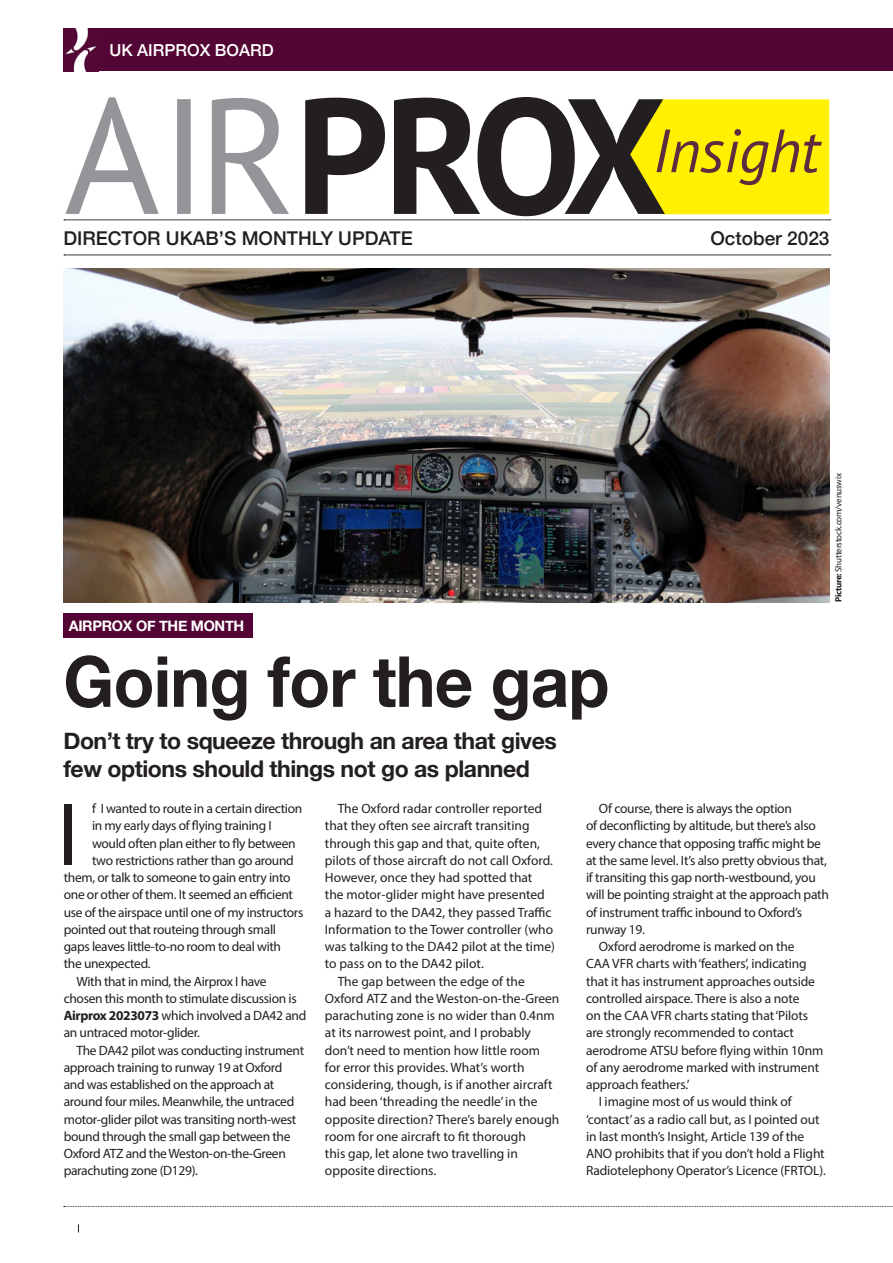
<style>
.page{position:relative;width:893px;height:1263px;background:#fff}
.page>*{position:absolute;margin:0;border:0;box-sizing:border-box;transform-origin:0 0}
.t1{font:90.3px "Myriad Pro";color:#231f20}
.t2{font:700 70.5px "Helvetica Neue";letter-spacing:-.01em;color:#231f20;scale:.95 1}
.t3{font:700 23.1px/27.6px "Helvetica Neue";letter-spacing:-.02em;color:#231f20}
.t4{font:500 19.05px "Helvetica Neue";color:#231f20}
.t5{font:500 16.5px "Helvetica Neue";color:#fff}
.t6{font:700 14.4px "Helvetica Neue";letter-spacing:-.02em;color:#fff}
.t7{font:13.5px/17.2px "Myriad Pro";letter-spacing:-.01em;color:#231f20}
.t8{font:9px "Myriad Pro";letter-spacing:-.025em;color:#231f20}
.s1{font-weight:700}
</style>
<div class="page">
<img style="left:64px;top:269px;width:765px;height:333px">
<svg style="left:64px;top:1206px;width:829px;height:1px"></svg>
<div style="left:97px;top:28px;width:796px;height:43px;background:#530635"></div>
<svg style="left:64px;top:255px;width:767px;height:1px"></svg>
<svg style="left:64px;top:97px;width:767px;height:124px"></svg>
<img style="left:64px;top:28px;width:33px;height:43px">
<div style="left:63px;top:613px;width:190px;height:25px;background:#530635"></div>
<p class="t5" style="left:109px;top:37px;width:166px">UK AIRPROX BOARD</p>
<p class="t4" style="left:63px;top:223px;width:351px">DIRECTOR UKAB’S MONTHLY UPDATE</p>
<p class="t4" style="left:710px;top:223px;width:121px">October 2023</p>
<p class="t6" style="left:69px;top:615px;width:177px">AIRPROX OF THE MONTH</p>
<p class="t8" style="left:833px;top:602px;width:131px;rotate:-90deg"><span class="s1">Picture:</span> Shutterstock.com/venuswix</p>
<p class="t2" style="left:63px;top:626px;width:576px">Going for the gap</p>
<p class="t3" style="left:63px;top:728px;width:495px">Don’t try to squeeze through an area that gives few options should things not go as planned</p>
<p class="t1" style="left:57px;top:779px;width:23px">I</p>
<p class="t7" style="left:92px;top:800px;width:212px">f I wanted to route in a certain direction</p>
<p class="t7" style="left:325px;top:800px;width:232px;text-indent:13px">The Oxford radar controller reported that they often see aircraft transiting through this gap and that, quite often, pilots of those aircraft do not call Oxford.<br>However, once they had spotted that<br>the motor-glider might have presented<br>a hazard to the DA42, they passed Traffic Information to the Tower controller (who was talking to the DA42 pilot at the time) to pass on to the DA42 pilot.</p>
<p class="t7" style="left:325px;top:972px;width:236px;text-indent:13px">The gap between the edge of the Oxford ATZ and the Weston-on-the-Green parachuting zone is no wider than 0.4nm at its narrowest point, and I probably don’t need to mention how little room<br>for error this provides. What’s worth considering, though, is if another aircraft had been ‘threading the needle’ in the opposite direction? There’s barely enough room for one aircraft to fit thorough<br>this gap, let alone two travelling in opposite directions.</p>
<p class="t7" style="left:586px;top:800px;width:244px;text-indent:13px">Of course, there is always the option<br>of deconflicting by altitude, but there’s also every chance that opposing traffic might be at the same level. It’s also pretty obvious that, if transiting this gap north-westbound, you will be pointing straight at the approach path of instrument traffic inbound to Oxford’s runway 19.</p>
<p class="t7" style="left:586px;top:938px;width:239px;text-indent:13px">Oxford aerodrome is marked on the<br>CAA VFR charts with ‘feathers’, indicating that it has instrument approaches outside controlled airspace. There is also a note<br>on the CAA VFR charts stating that ‘Pilots are strongly recommended to contact aerodrome ATSU before flying within 10nm of any aerodrome marked with instrument approach feathers.’</p>
<p class="t7" style="left:586px;top:1093px;width:241px;text-indent:13px">I imagine most of us would think of ‘contact’ as a radio call but, as I pointed out in last month’s Insight, Article 139 of the ANO prohibits that if you don’t hold a Flight Radiotelephony Operator’s Licence (FRTOL).</p>
<p class="t7" style="left:92px;top:817px;width:181px">in my early days of flying training I</p>
<p class="t7" style="left:92px;top:834px;width:205px">would often plan either to fly between</p>
<p class="t7" style="left:92px;top:851px;width:203px">two restrictions rather than go around</p>
<p class="t7" style="left:64px;top:869px;width:228px">them, or talk to someone to gain entry into</p>
<p class="t7" style="left:64px;top:886px;width:231px">one or other of them. It seemed an efficient</p>
<p class="t7" style="left:64px;top:903px;width:241px">use of the airspace until one of my instructors</p>
<p class="t7" style="left:64px;top:920px;width:214px">pointed out that routeing through small</p>
<p class="t7" style="left:64px;top:938px;width:219px">gaps leaves little-to-no room to deal with</p>
<p class="t7" style="left:64px;top:955px;width:88px">the unexpected.</p>
<p class="t7" style="left:64px;top:972px;width:244px;text-indent:13px">With that in mind, the Airprox I have chosen this month to stimulate discussion is <span class="s1">Airprox 2023073</span> which involved a DA42 and an untraced motor-glider.</p>
<p class="t7" style="left:64px;top:1041px;width:242px;text-indent:13px">The DA42 pilot was conducting instrument approach training to runway 19 at Oxford and was established on the approach at around four miles. Meanwhile, the untraced motor-glider pilot was transiting north-west bound through the small gap between the Oxford ATZ and the Weston-on-the-Green parachuting zone (D129).</p>
</div>
